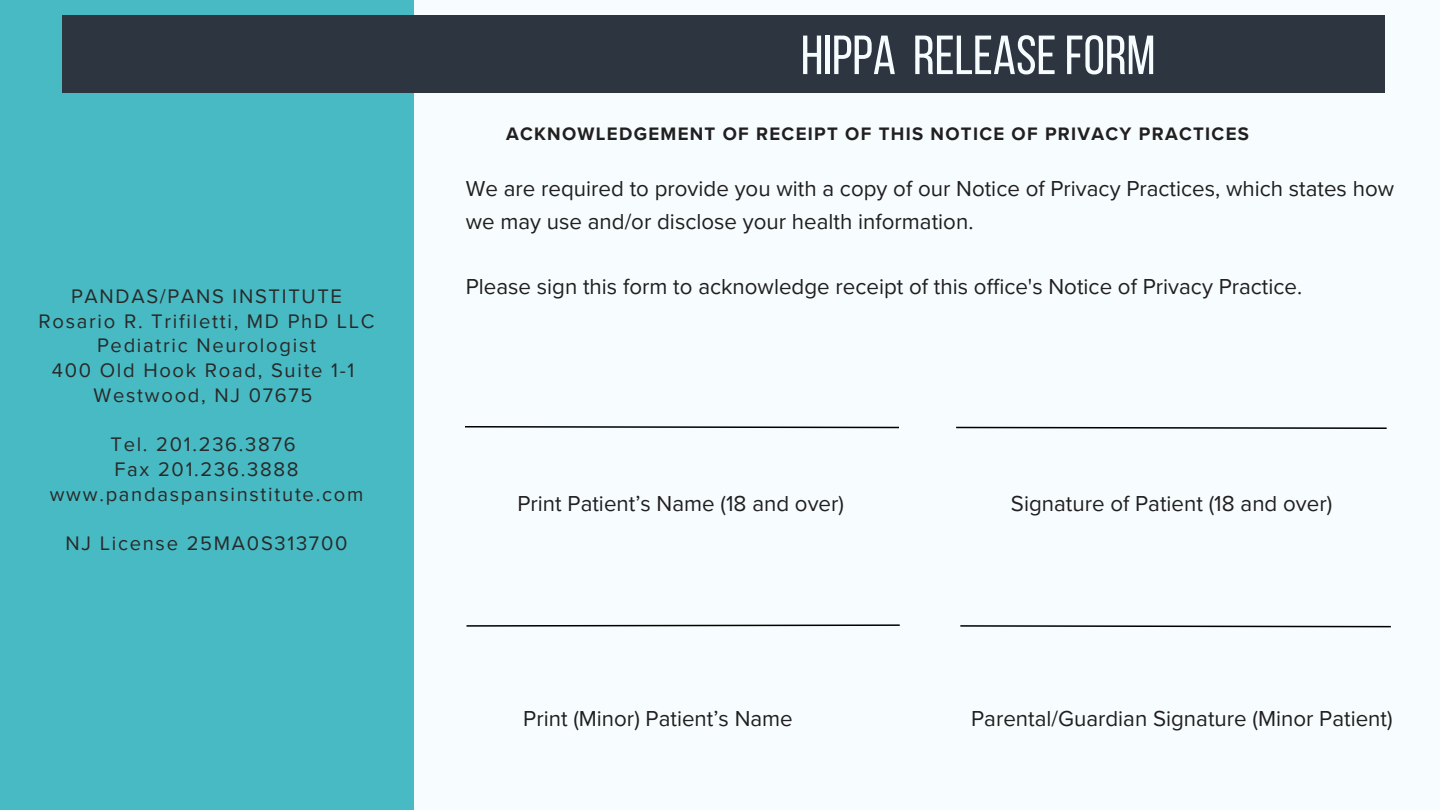
<style>
.page{position:relative;width:1440px;height:810px;background:#f7fdfe}
.page>*{position:absolute;margin:0;border:0;box-sizing:border-box;transform-origin:0 0}
.t1{font:55px "Bebas Neue";color:#f7fdfe}
.t2{font:22.3px/33px "Proxima Nova";color:#211f20}
.t3{font:20.2px/24.8px "Proxima Nova";letter-spacing:.085em;color:#292929;text-align:center}
.t4{font:700 18.6px "Proxima Nova";letter-spacing:.07em;color:#211f20}
</style>
<div class="page">
<div style="left:0;top:0;width:413px;height:810px;background:#48bac3"></div>
<div style="left:63px;top:16px;width:1322px;height:77px;background:#2d3541"></div>
<svg style="left:465px;top:426px;width:434px;height:3px"></svg>
<svg style="left:956px;top:426px;width:431px;height:3px"></svg>
<svg style="left:466px;top:624px;width:434px;height:3px"></svg>
<svg style="left:960px;top:625px;width:431px;height:3px"></svg>
<p class="t3" style="left:39px;top:284px;width:337px">PANDAS/PANS INSTITUTE<br>Rosario R. Trifiletti, MD PhD LLC<br>Pediatric Neurologist<br>400 Old Hook Road, Suite 1-1<br>Westwood, NJ 07675</p>
<h2 class="t3" style="left:50px;top:433px;width:315px">Tel. 201.236.3876<br>Fax 201.236.3888 www.pandaspansinstitute.com</h2>
<h2 class="t3" style="left:66px;top:532px;width:283px">NJ License 25MA0S313700</h2>
<h2 class="t1" style="left:801px;top:33px;width:356px">hippA RELEASEFORM</h2>
<h2 class="t4" style="left:506px;top:123px;width:744px">ACKNOWLEDGEMENT OF RECEIPT OF THIS NOTICE OF PRIVACY PRACTICES</h2>
<h2 class="t2" style="left:466px;top:172px;width:930px">We are required to provide you with a copy of our Notice of Privacy Practices, which states how we may use and/or disclose your health information.</h2>
<h2 class="t2" style="left:466px;top:271px;width:838px">Please sign this form to acknowledge receipt of this office's Notice of Privacy Practice.</h2>
<p class="t2" style="left:518px;top:488px;width:328px">Print Patient’s Name (18 and over)</p>
<p class="t2" style="left:1011px;top:488px;width:323px">Signature of Patient (18 and over)</p>
<h1 class="t2" style="left:523px;top:703px;width:271px">Print (Minor) Patient’s Name</h1>
<h1 class="t2" style="left:971px;top:703px;width:423px">Parental/Guardian Signature (Minor Patient)</h1>
</div>
